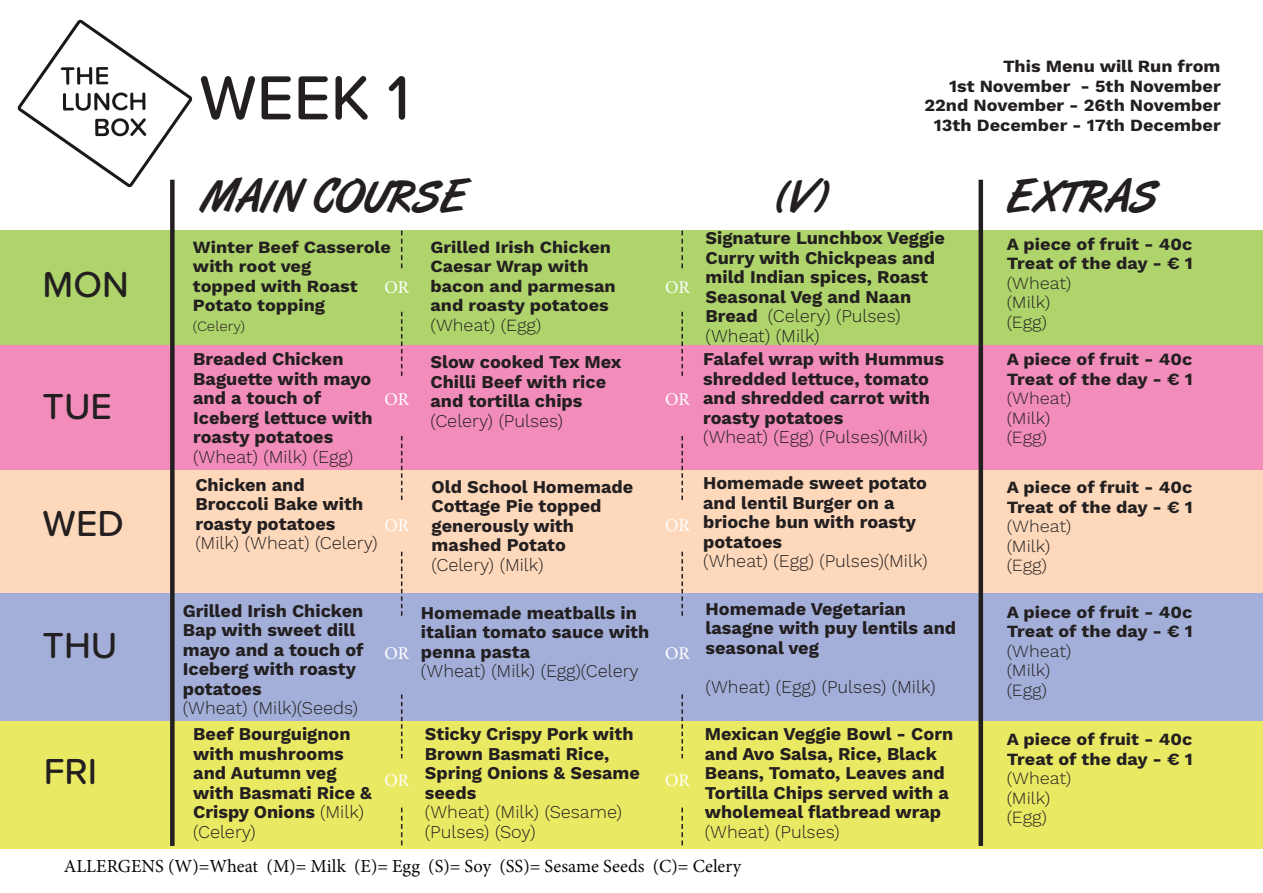
<style>
.page{position:relative;width:1263px;height:893px;background:#fff}
.page>*{position:absolute;margin:0;border:0;box-sizing:border-box;transform-origin:0 0}
.t1{font:500 64.5px "Proxima Soft";color:#231f20}
.t2{font:46.5px "Art Brush";letter-spacing:.02em;color:#231f20}
.t3{font:500 37.5px "Proxima Soft";color:#231f20}
.Paragraph_Style_1{font:18.45px "Minion Pro";color:#060807}
.Paragraph_Style_1-2{font:700 18px/19.5px "Work Sans";color:#231f20}
.Paragraph_Style_1-3{font:300 18px "Work Sans";color:#231f20}
.Paragraph_Style_1-4{font:18px "Minion Pro";letter-spacing:-.01em;color:#fff}
.Paragraph_Style_1-5{font:700 17.1px/19.5px "Work Sans";color:#231f20;scale:1.05 1}
.Paragraph_Style_1-6{font:300 17.1px "Work Sans";color:#231f20;scale:1.05 1}
.Paragraph_Style_1-7{font:300 14.25px "Work Sans";color:#231f20;scale:1.05 1}
.s1{font-weight:300}
</style>
<div class="page">
<div style="left:0;top:231px;width:1263px;height:127px;background:#afd46b"></div>
<div style="left:0;top:346px;width:1263px;height:127px;background:#f28cba"></div>
<div style="left:0;top:470px;width:1263px;height:127px;background:#fdd8bb"></div>
<div style="left:0;top:594px;width:1263px;height:127px;background:#a3afd8"></div>
<div style="left:0;top:721px;width:1263px;height:128px;background:#eae964"></div>
<div style="left:978px;top:180px;width:5px;height:666px;background:#231f20"></div>
<div style="left:170px;top:180px;width:5px;height:666px;background:#231f20"></div>
<svg style="left:681px;top:231px;width:2px;height:37px"></svg>
<svg style="left:401px;top:231px;width:1px;height:37px"></svg>
<svg style="left:681px;top:808px;width:2px;height:37px"></svg>
<svg style="left:401px;top:808px;width:1px;height:37px"></svg>
<svg style="left:681px;top:312px;width:2px;height:64px"></svg>
<svg style="left:401px;top:312px;width:1px;height:64px"></svg>
<svg style="left:681px;top:436px;width:2px;height:64px"></svg>
<svg style="left:401px;top:436px;width:1px;height:64px"></svg>
<svg style="left:681px;top:552px;width:2px;height:64px"></svg>
<svg style="left:401px;top:552px;width:1px;height:64px"></svg>
<svg style="left:681px;top:694px;width:2px;height:64px"></svg>
<svg style="left:401px;top:694px;width:1px;height:64px"></svg>
<svg style="left:18px;top:20px;width:175px;height:167px"></svg>
<p class="t1" style="left:199px;top:49px;width:212px">WEEK 1</p>
<p class="Paragraph_Style_1-5" style="left:1003px;top:58px;width:209px">This Menu will Run from</p>
<p class="Paragraph_Style_1-5" style="left:949px;top:77px;width:260px">1st November - 5th November</p>
<p class="Paragraph_Style_1-5" style="left:924px;top:97px;width:284px">22nd November - 26th November</p>
<p class="Paragraph_Style_1-5" style="left:934px;top:116px;width:275px">13th December - 17th December</p>
<p class="t3" style="left:43px;top:257px;width:88px">MON</p>
<p class="t3" style="left:43px;top:378px;width:71px">TUE</p>
<p class="t3" style="left:43px;top:495px;width:83px">WED</p>
<p class="t3" style="left:43px;top:617px;width:76px">THU</p>
<p class="t3" style="left:44px;top:743px;width:55px">FRI</p>
<p class="t2" style="left:199px;top:171px;width:267px">MAIN COURSE</p>
<p class="t2" style="left:777px;top:171px;width:52px">(V)</p>
<p class="t2" style="left:1007px;top:171px;width:151px">EXTRAS</p>
<p class="Paragraph_Style_1-5" style="left:193px;top:238px;width:190px">Winter Beef Casserole with root veg</p>
<p class="Paragraph_Style_1-5" style="left:193px;top:277px;width:158px">topped with Roast<br>Potato topping</p>
<p class="Paragraph_Style_1-7" style="left:193px;top:318px;width:51px">(Celery)</p>
<p class="Paragraph_Style_1-5" style="left:430px;top:238px;width:178px">Grilled Irish Chicken<br>Caesar Wrap with bacon and parmesan and roasty potatoes</p>
<p class="Paragraph_Style_1-6" style="left:430px;top:315px;width:107px">(Wheat) (Egg)</p>
<p class="Paragraph_Style_1-4" style="left:385px;top:275px;width:26px">OR</p>
<p class="Paragraph_Style_1-4" style="left:665px;top:275px;width:26px">OR</p>
<p class="Paragraph_Style_1-2" style="left:193px;top:350px;width:181px">Breaded Chicken<br>Baguette with mayo and a touch of<br>Iceberg lettuce with roasty potatoes</p>
<p class="Paragraph_Style_1-3" style="left:193px;top:446px;width:161px">(Wheat) (Milk) (Egg)</p>
<p class="Paragraph_Style_1-2" style="left:195px;top:476px;width:184px">Chicken and<br>Broccoli Bake with roasty potatoes <span class="s1">(Milk) (Wheat) (Celery)</span></p>
<p class="Paragraph_Style_1-2" style="left:430px;top:353px;width:192px">Slow cooked Tex Mex<br>Chilli Beef with rice and tortilla chips</p>
<p class="Paragraph_Style_1-3" style="left:430px;top:410px;width:134px">(Celery) (Pulses)</p>
<p class="Paragraph_Style_1-4" style="left:385px;top:387px;width:26px">OR</p>
<p class="Paragraph_Style_1-4" style="left:665px;top:387px;width:26px">OR</p>
<p class="Paragraph_Style_1-2" style="left:432px;top:478px;width:203px">Old School Homemade<br>Cottage Pie topped generously with mashed Potato</p>
<p class="Paragraph_Style_1-3" style="left:432px;top:554px;width:113px">(Celery) (Milk)</p>
<p class="Paragraph_Style_1-4" style="left:385px;top:513px;width:26px">OR</p>
<p class="Paragraph_Style_1-4" style="left:665px;top:513px;width:26px">OR</p>
<p class="Paragraph_Style_1-2" style="left:183px;top:602px;width:182px">Grilled Irish Chicken<br>Bap with sweet dill mayo and a touch of<br>Iceberg with roasty potatoes</p>
<p class="Paragraph_Style_1-3" style="left:183px;top:697px;width:177px">(Wheat) (Milk)(Seeds)</p>
<p class="Paragraph_Style_1-2" style="left:193px;top:725px;width:180px">Beef Bourguignon with mushrooms and Autumn veg with Basmati Rice &amp;<br>Crispy Onions <span class="s1">(Milk)</span></p>
<p class="Paragraph_Style_1-3" style="left:193px;top:821px;width:64px">(Celery)</p>
<p class="Paragraph_Style_1-2" style="left:421px;top:604px;width:230px">Homemade meatballs in italian tomato sauce with penna pasta</p>
<p class="Paragraph_Style_1-3" style="left:421px;top:660px;width:219px">(Wheat) (Milk) (Egg)(Celery</p>
<p class="Paragraph_Style_1-4" style="left:385px;top:642px;width:26px">OR</p>
<p class="Paragraph_Style_1-4" style="left:665px;top:642px;width:26px">OR</p>
<p class="Paragraph_Style_1-2" style="left:425px;top:725px;width:217px">Sticky Crispy Pork with<br>Brown Basmati Rice,<br>Spring Onions &amp; Sesame seeds<br><span class="s1">(Wheat) (Milk) (Sesame) (Pulses) (Soy)</span></p>
<p class="Paragraph_Style_1-4" style="left:385px;top:768px;width:26px">OR</p>
<p class="Paragraph_Style_1-4" style="left:665px;top:768px;width:26px">OR</p>
<p class="Paragraph_Style_1-2" style="left:705px;top:229px;width:241px">Signature Lunchbox Veggie<br>Curry with Chickpeas and mild Indian spices, Roast<br>Seasonal Veg and Naan<br>Bread <span class="s1">(Celery) (Pulses) (Wheat) (Milk)</span></p>
<p class="Paragraph_Style_1-2" style="left:703px;top:350px;width:242px">Falafel wrap with Hummus shredded lettuce, tomato and shredded carrot with roasty potatoes</p>
<p class="Paragraph_Style_1-3" style="left:703px;top:426px;width:226px">(Wheat) (Egg) (Pulses)(Milk)</p>
<p class="Paragraph_Style_1-2" style="left:703px;top:474px;width:225px">Homemade sweet potato and lentil Burger on a brioche bun with roasty potatoes</p>
<p class="Paragraph_Style_1-3" style="left:703px;top:551px;width:226px">(Wheat) (Egg) (Pulses)(Milk)</p>
<p class="Paragraph_Style_1-2" style="left:705px;top:600px;width:252px">Homemade Vegetarian lasagne with puy lentils and seasonal veg</p>
<p class="Paragraph_Style_1-3" style="left:705px;top:676px;width:232px">(Wheat) (Egg) (Pulses) (Milk)</p>
<p class="Paragraph_Style_1-2" style="left:705px;top:725px;width:250px">Mexican Veggie Bowl - Corn and Avo Salsa, Rice, Black<br>Beans, Tomato, Leaves and<br>Tortilla Chips served with a wholemeal flatbread wrap <span class="s1">(Wheat) (Pulses)</span></p>
<p class="Paragraph_Style_1-5" style="left:1007px;top:235px;width:178px">A piece of fruit - 40c</p>
<p class="Paragraph_Style_1-5" style="left:1007px;top:254px;width:179px">Treat of the day - € 1</p>
<p class="Paragraph_Style_1-6" style="left:1007px;top:273px;width:63px">(Wheat)</p>
<p class="Paragraph_Style_1-6" style="left:1007px;top:292px;width:43px">(Milk)</p>
<p class="Paragraph_Style_1-6" style="left:1007px;top:312px;width:40px">(Egg)</p>
<p class="Paragraph_Style_1-5" style="left:1007px;top:351px;width:178px">A piece of fruit - 40c</p>
<p class="Paragraph_Style_1-5" style="left:1007px;top:370px;width:179px">Treat of the day - € 1</p>
<p class="Paragraph_Style_1-6" style="left:1007px;top:388px;width:63px">(Wheat)</p>
<p class="Paragraph_Style_1-6" style="left:1007px;top:408px;width:43px">(Milk)</p>
<p class="Paragraph_Style_1-6" style="left:1007px;top:427px;width:40px">(Egg)</p>
<p class="Paragraph_Style_1-5" style="left:1007px;top:479px;width:178px">A piece of fruit - 40c</p>
<p class="Paragraph_Style_1-5" style="left:1007px;top:498px;width:179px">Treat of the day - € 1</p>
<p class="Paragraph_Style_1-6" style="left:1007px;top:516px;width:63px">(Wheat)</p>
<p class="Paragraph_Style_1-6" style="left:1007px;top:536px;width:43px">(Milk)</p>
<p class="Paragraph_Style_1-6" style="left:1007px;top:555px;width:40px">(Egg)</p>
<p class="Paragraph_Style_1-5" style="left:1007px;top:603px;width:178px">A piece of fruit - 40c</p>
<p class="Paragraph_Style_1-5" style="left:1007px;top:623px;width:179px">Treat of the day - € 1</p>
<p class="Paragraph_Style_1-6" style="left:1007px;top:641px;width:63px">(Wheat)</p>
<p class="Paragraph_Style_1-6" style="left:1007px;top:660px;width:43px">(Milk)</p>
<p class="Paragraph_Style_1-6" style="left:1007px;top:680px;width:40px">(Egg)</p>
<p class="Paragraph_Style_1-5" style="left:1007px;top:731px;width:178px">A piece of fruit - 40c</p>
<p class="Paragraph_Style_1-5" style="left:1007px;top:750px;width:179px">Treat of the day - € 1</p>
<p class="Paragraph_Style_1-6" style="left:1007px;top:768px;width:63px">(Wheat)</p>
<p class="Paragraph_Style_1-6" style="left:1007px;top:788px;width:43px">(Milk)</p>
<p class="Paragraph_Style_1-6" style="left:1007px;top:807px;width:40px">(Egg)</p>
<p class="Paragraph_Style_1" style="left:64px;top:854px;width:679px">ALLERGENS (W)=Wheat (M)= Milk (E)= Egg (S)= Soy (SS)= Sesame Seeds (C)= Celery</p>
</div>
